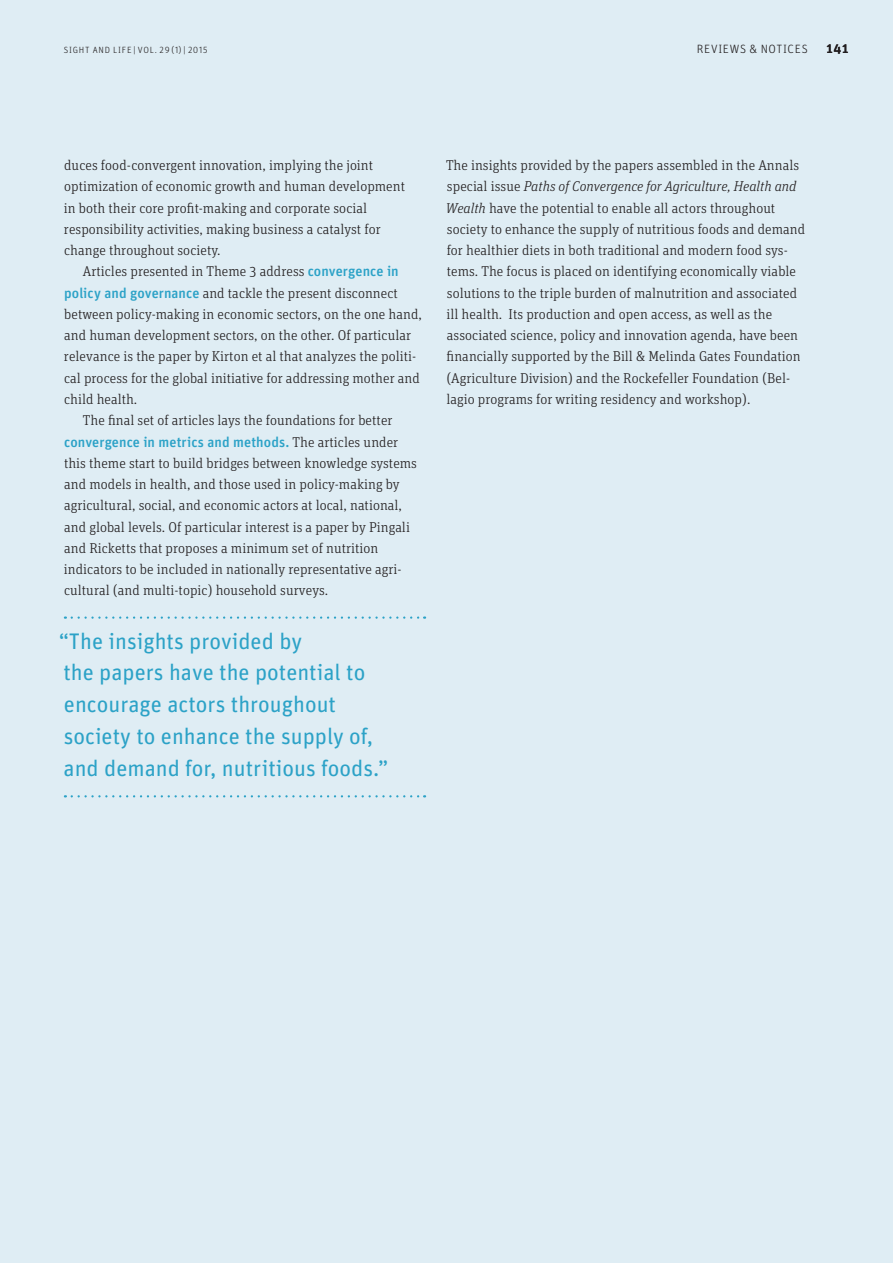
<style>
.page{position:relative;width:893px;height:1263px;background:#dfedf4}
.page>*{position:absolute;margin:0;border:0;box-sizing:border-box;transform-origin:0 0}
.t1{font:22.5px/32px "Unit Pro";color:#2ca2c7}
.t2{font:300 14.25px/21.3px "Unit Slab Pro";letter-spacing:.005em;color:#231f20}
.t3{font:500 14.25px "Unit Pro";letter-spacing:.005em;color:#2ca2c7}
.t4{font:500 13.5px "Unit Pro";color:#231f20}
.t5{font:300 12px "Unit Pro";letter-spacing:.055em;color:#231f20}
.t6{font:300 9px "Unit Pro";letter-spacing:.085em;color:#231f20}
.s1{font-family:"Unit Pro";font-weight:500;color:#2ca2c7}
.s2{font-family:"Unit Slab Pro";font-weight:300;color:#231f20}
.s3{font-style:italic}
</style>
<div class="page">
<svg style="left:72px;top:616px;width:353px;height:3px"></svg>
<svg style="left:72px;top:795px;width:353px;height:2px"></svg>
<p class="t6" style="left:64px;top:44px;width:145px">SIGHT AND LIFE | VOL. 29 (1) | 2015</p>
<p class="t5" style="left:697px;top:41px;width:113px">REVIEWS &amp; NOTICES</p>
<p class="t4" style="left:827px;top:39px;width:23px">141</p>
<p class="t2" style="left:64px;top:154px;width:343px">duces food-convergent innovation, implying the joint optimization of economic growth and human development in both their core profit-making and corporate social responsibility activities, making business a catalyst for change throughout society.</p>
<p class="t2" style="left:83px;top:260px;width:317px">Articles presented in Theme 3 address <span class="s1">convergence in</span></p>
<p class="t2" style="left:64px;top:282px;width:335px"><span class="s1">policy and governance</span> and tackle the present disconnect</p>
<p class="t2" style="left:64px;top:303px;width:359px">between policy-making in economic sectors, on the one hand,</p>
<p class="t2" style="left:64px;top:324px;width:348px">and human development sectors, on the other. Of particular</p>
<p class="t2" style="left:64px;top:345px;width:354px">relevance is the paper by Kirton et al that analyzes the politi-</p>
<p class="t2" style="left:64px;top:367px;width:357px">cal process for the global initiative for addressing mother and</p>
<p class="t2" style="left:64px;top:388px;width:75px">child health.</p>
<p class="t2" style="left:83px;top:409px;width:311px">The final set of articles lays the foundations for better</p>
<p class="t3" style="left:64px;top:431px;width:335px">convergence in metrics and methods. <span class="s2">The articles under</span></p>
<p class="t2" style="left:64px;top:452px;width:355px">this theme start to build bridges between knowledge systems and models in health, and those used in policy-making by agricultural, social, and economic actors at local, national, and global levels. Of particular interest is a paper by Pingali and Ricketts that proposes a minimum set of nutrition indicators to be included in nationally representative agri&shy;cultural (and multi-topic) household surveys.</p>
<h1 class="t1" style="left:59px;top:624px;width:331px">“The insights provided by<br>the papers have the potential to encourage actors throughout society to enhance the supply of, and demand for, nutritious foods.”</h1>
<p class="t2" style="left:446px;top:154px;width:361px">The insights provided by the papers assembled in the Annals special issue <span class="s3">Paths of Convergence for Agriculture, Health and Wealth</span> have the potential to enable all actors throughout society to enhance the supply of nutritious foods and demand for healthier diets in both traditional and modern food sys&shy;tems. The focus is placed on identifying economically viable solutions to the triple burden of malnutrition and associated ill health. Its production and open access, as well as the associated science, policy and innovation agenda, have been financially supported by the Bill &amp; Melinda Gates Foundation (Agriculture Division) and the Rockefeller Foundation (Bel&shy;lagio programs for writing residency and workshop).</p>
</div>
